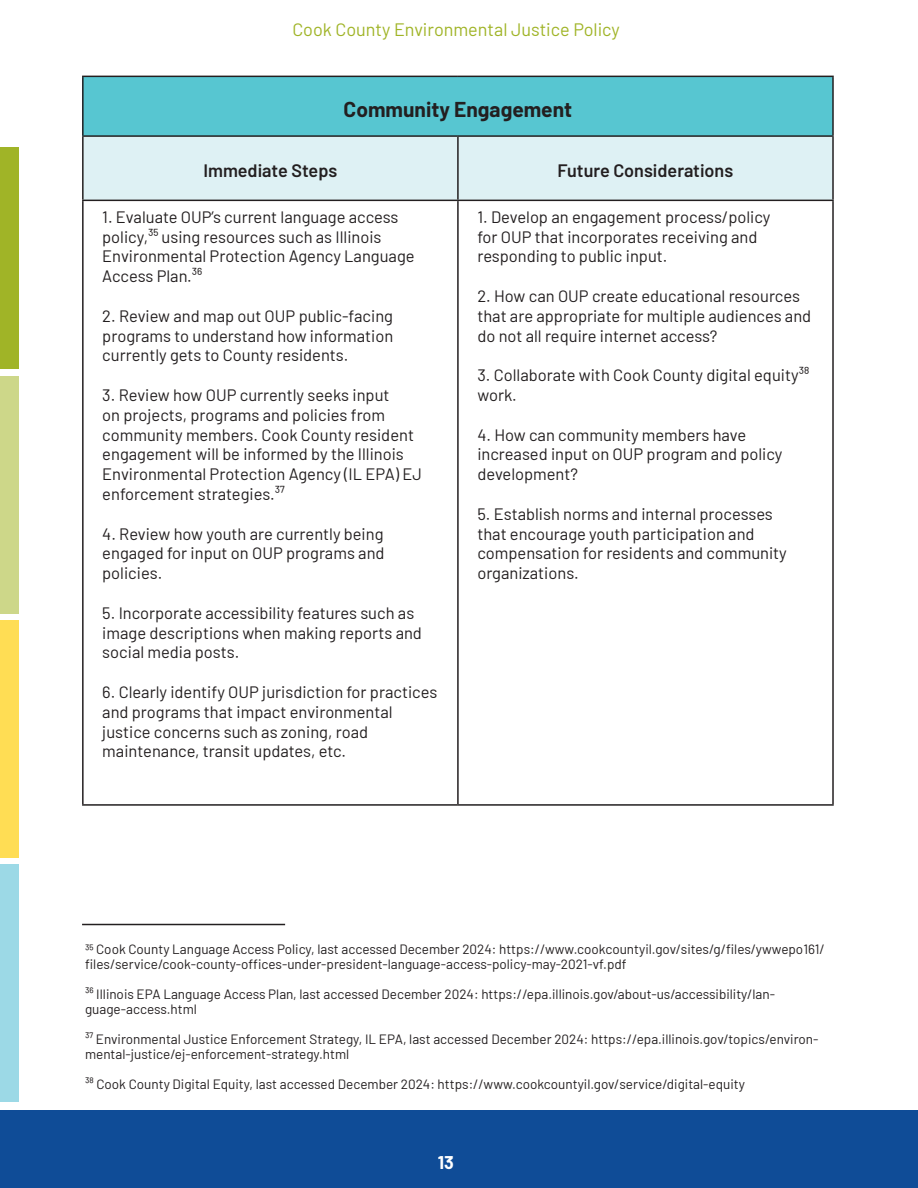
<style>
.page{position:relative;width:918px;height:1188px;background:#fff}
.page>*{position:absolute;margin:0;border:0;box-sizing:border-box;transform-origin:0 0}
.t1{font:700 21px "Barlow";color:#231f20}
.t2{font:18px "Barlow";color:#a0b427}
.t3{font:600 18px "Barlow";color:#231f20}
.t4{font:700 18px "Barlow";color:#fff}
.t5{font:16.5px/19.8px "Barlow";color:#231f20}
.t6{font:13.5px/15px "Barlow";color:#231f20}
</style>
<div class="page">
<div style="left:0;top:1110px;width:918px;height:78px;background:#0f4c97"></div>
<div style="left:0;top:376px;width:19px;height:238px;background:#cdd789"></div>
<div style="left:0;top:620px;width:19px;height:238px;background:#ffdd54"></div>
<div style="left:0;top:864px;width:19px;height:238px;background:#9cd9e6"></div>
<div style="left:0;top:147px;width:19px;height:222px;background:#a0b427"></div>
<div style="left:83px;top:76px;width:750px;height:60px;background:#57c6d1"></div>
<div style="left:84px;top:137px;width:748px;height:63px;background:#def1f4"></div>
<hr style="left:82px;top:76px;width:376px;height:1px;background:#231f20">
<hr style="left:82px;top:77px;width:2px;height:58px;background:#231f20">
<hr style="left:458px;top:76px;width:376px;height:1px;background:#231f20">
<hr style="left:832px;top:77px;width:2px;height:58px;background:#231f20">
<hr style="left:82px;top:135px;width:376px;height:2px;background:#231f20">
<hr style="left:82px;top:137px;width:2px;height:63px;background:#231f20">
<hr style="left:458px;top:135px;width:376px;height:2px;background:#231f20">
<hr style="left:457px;top:137px;width:2px;height:63px;background:#231f20">
<hr style="left:832px;top:137px;width:2px;height:63px;background:#231f20">
<hr style="left:82px;top:200px;width:376px;height:1px;background:#231f20">
<hr style="left:82px;top:201px;width:2px;height:603px;background:#231f20">
<hr style="left:458px;top:200px;width:376px;height:1px;background:#231f20">
<hr style="left:457px;top:201px;width:2px;height:603px;background:#231f20">
<hr style="left:832px;top:201px;width:2px;height:603px;background:#231f20">
<hr style="left:82px;top:804px;width:376px;height:2px;background:#231f20">
<hr style="left:458px;top:804px;width:376px;height:2px;background:#231f20">
<hr style="left:82px;top:924px;width:203px;height:1px;background:#231f20">
<p class="t2" style="left:292px;top:16px;width:329px">Cook County Environmental Justice Policy</p>
<p class="t1" style="left:344px;top:94px;width:230px">Community Engagement</p>
<p class="t3" style="left:203px;top:158px;width:135px">Immediate Steps</p>
<p class="t3" style="left:558px;top:158px;width:177px">Future Considerations</p>
<p class="t5" style="left:102px;top:206px;width:314px">1. Evaluate OUP’s current language access policy,³⁵ using resources such as Illinois Environmental Protection Agency Language Access Plan.³⁶</p>
<p class="t5" style="left:102px;top:305px;width:292px;text-align:justify">2. Review and map out OUP public-facing programs to understand how information currently gets to County residents.</p>
<p class="t5" style="left:102px;top:384px;width:321px">3. Review how OUP currently seeks input<br>on projects, programs and policies from community members. Cook County resident engagement will be informed by the Illinois Environmental Protection Agency (IL EPA) EJ enforcement strategies.³⁷</p>
<p class="t5" style="left:102px;top:523px;width:284px;text-align:justify">4. Review how youth are currently being engaged for input on OUP programs and policies.</p>
<p class="t5" style="left:102px;top:602px;width:321px">5. Incorporate accessibility features such as image descriptions when making reports and social media posts.</p>
<p class="t5" style="left:102px;top:681px;width:337px">6. Clearly identify OUP jurisdiction for practices and programs that impact environmental justice concerns such as zoning, road maintenance, transit updates, etc.</p>
<p class="t5" style="left:477px;top:206px;width:295px">1. Develop an engagement process/policy for OUP that incorporates receiving and responding to public input.</p>
<p class="t5" style="left:477px;top:285px;width:335px">2. How can OUP create educational resources that are appropriate for multiple audiences and do not all require internet access?</p>
<p class="t5" style="left:477px;top:364px;width:333px">3. Collaborate with Cook County digital equity³⁸ work.</p>
<p class="t5" style="left:477px;top:424px;width:307px">4. How can community members have increased input on OUP program and policy development?</p>
<p class="t5" style="left:477px;top:503px;width:311px">5. Establish norms and internal processes that encourage youth participation and compensation for residents and community organizations.</p>
<p class="t6" style="left:85px;top:941px;width:741px">35 Cook County Language Access Policy, last accessed December 2024: https://www.cookcountyil.gov/sites/g/files/ywwepo161/ files/service/cook-county-offices-under-president-language-access-policy-may-2021-vf.pdf</p>
<p class="t6" style="left:85px;top:986px;width:691px">³⁶ Illinois EPA Language Access Plan, last accessed December 2024: https://epa.illinois.gov/about-us/accessibility/lan&shy;guage-access.html</p>
<p class="t6" style="left:85px;top:1031px;width:735px">³⁷ Environmental Justice Enforcement Strategy, IL EPA, last accessed December 2024: https://epa.illinois.gov/topics/environ&shy;mental-justice/ej-enforcement-strategy.html</p>
<p class="t6" style="left:85px;top:1076px;width:661px">³⁸ Cook County Digital Equity, last accessed December 2024: https://www.cookcountyil.gov/service/digital-equity</p>
<p class="t4" style="left:438px;top:1149px;width:18px">13</p>
</div>
